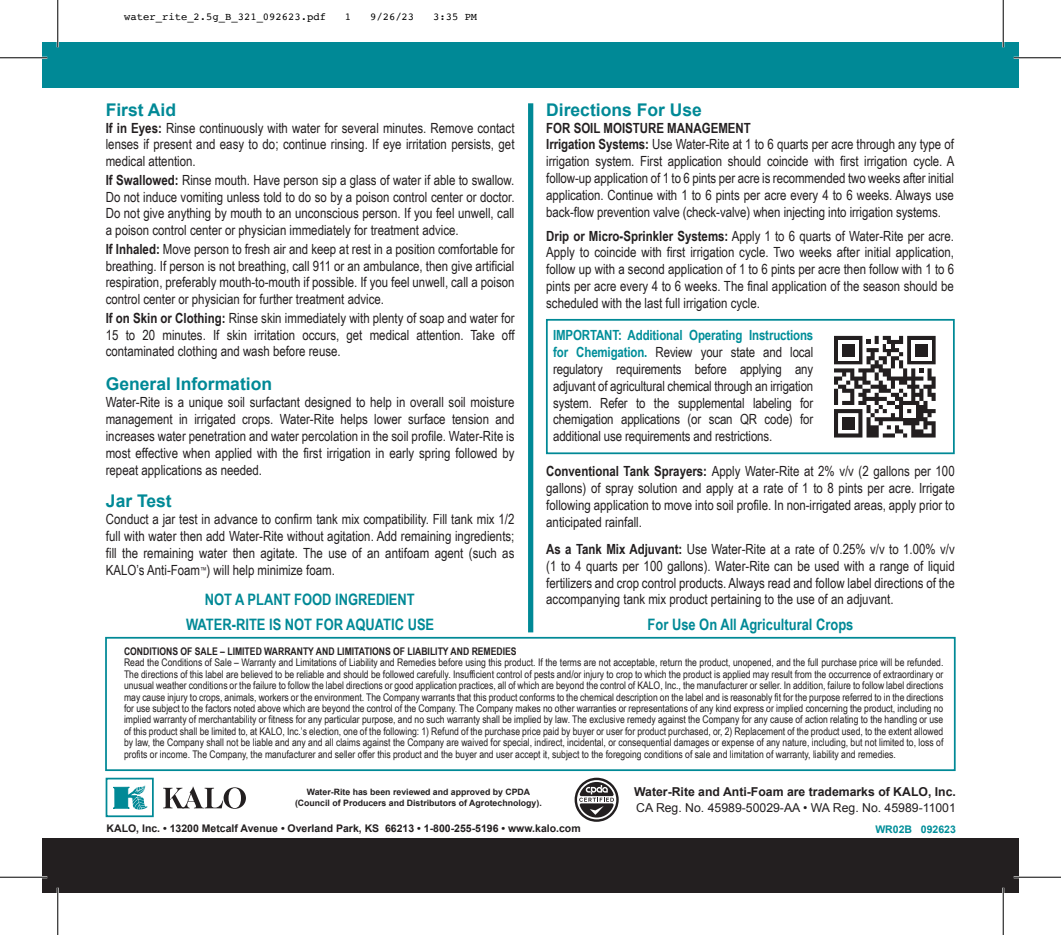
<style>
.page{position:relative;width:1061px;height:935px;background:#fff}
.page>*{position:absolute;margin:0;border:0;box-sizing:border-box;transform-origin:0 0}
.t1{font:700 17.5px "Arial";color:#008996}
.t2{font:700 15.75px/24.8px "Arial Narrow";color:#008996;text-align:center}
.t3{font:14px/16.8px "Arial Narrow";color:#231f20;text-align:justify}
.t4{font:700 12.25px "Arial";color:#231f20}
.t5{font:12.25px "Arial";color:#231f20}
.t6{font:10.5px/11.4px "Arial Narrow";color:#231f20;text-align:justify}
.t7{font:700 10.5px "Arial";color:#231f20}
.t8{font:700 10.5px "Arial Narrow";color:#231f20}
.t9{font:10.5px "Courier";color:#000}
.t10{font:700 10.5px "Arial";color:#008e99}
.t11{font:700 8.75px/10.5px "Arial";color:#231f20;text-align:center}
.s1{font-weight:700}
.s2{font-size:8.22px}
.s3{font-weight:700;color:#008e99}
</style>
<div class="page">
<div style="left:42px;top:42px;width:976px;height:45px;background:#008996"></div>
<div style="left:105px;top:637px;width:850px;height:134px;border:2px solid #008996"></div>
<div style="left:528px;top:103px;width:5px;height:529px;background:#008996"></div>
<div style="left:42px;top:838px;width:976px;height:54px;background:#231f20"></div>
<svg style="left:163px;top:786px;width:83px;height:22px"></svg>
<div style="left:106px;top:777px;width:48px;height:40px;border:2px solid #008996"></div>
<svg style="left:113px;top:785px;width:35px;height:25px"></svg>
<div style="left:546px;top:319px;width:408px;height:135px;border:2px solid #008996"></div>
<svg style="left:574px;top:777px;width:44px;height:44px"></svg>
<svg style="left:834px;top:336px;width:101px;height:101px"></svg>
<hr style="left:0;top:57px;width:47px;height:2px;background:#fff">
<hr style="left:1013px;top:57px;width:47px;height:2px;background:#fff">
<hr style="left:0;top:876px;width:47px;height:2px;background:#fff">
<hr style="left:1013px;top:876px;width:47px;height:2px;background:#fff">
<hr style="left:57px;top:0;width:2px;height:47px;background:#fff">
<hr style="left:57px;top:887px;width:2px;height:47px;background:#fff">
<hr style="left:1002px;top:0;width:2px;height:47px;background:#fff">
<hr style="left:1002px;top:887px;width:2px;height:47px;background:#fff">
<hr style="left:0;top:57px;width:47px;height:1px;background:#000">
<hr style="left:1013px;top:57px;width:47px;height:1px;background:#000">
<hr style="left:0;top:876px;width:47px;height:1px;background:#000">
<hr style="left:1013px;top:876px;width:47px;height:1px;background:#000">
<hr style="left:57px;top:0;width:1px;height:47px;background:#000">
<hr style="left:57px;top:887px;width:1px;height:47px;background:#000">
<hr style="left:1002px;top:0;width:1px;height:47px;background:#000">
<hr style="left:1002px;top:887px;width:1px;height:47px;background:#000">
<p class="t9" style="left:124px;top:9px;width:203px">water_rite_2.5g_B_321_092623.pdf</p>
<p class="t9" style="left:345px;top:9px;width:8px">1</p>
<p class="t9" style="left:370px;top:9px;width:46px">9/26/23</p>
<p class="t9" style="left:433px;top:9px;width:46px">3:35 PM</p>
<p class="t1" style="left:106px;top:98px;width:72px">First Aid</p>
<p class="t3" style="left:106px;top:119px;width:410px"><span class="s1">If in Eyes:</span> Rinse continuously with water for several minutes. Remove contact lenses if present and easy to do; continue rinsing. If eye irritation persists, get medical attention.</p>
<p class="t3" style="left:106px;top:171px;width:410px"><span class="s1">If Swallowed:</span> Rinse mouth. Have person sip a glass of water if able to swallow.<br>Do not induce vomiting unless told to do so by a poison control center or doctor.<br>Do not give anything by mouth to an unconscious person. If you feel unwell, call a poison control center or physician immediately for treatment advice.</p>
<p class="t3" style="left:106px;top:240px;width:410px"><span class="s1">If Inhaled:</span> Move person to fresh air and keep at rest in a position comfortable for breathing. If person is not breathing, call 911 or an ambulance, then give artificial respiration, preferably mouth-to-mouth if possible. If you feel unwell, call a poison control center or physician for further treatment advice.</p>
<p class="t3" style="left:106px;top:309px;width:410px"><span class="s1">If on Skin or Clothing:</span> Rinse skin immediately with plenty of soap and water for 15 to 20 minutes. If skin irritation occurs, get medical attention. Take off contaminated clothing and wash before reuse.</p>
<p class="t1" style="left:106px;top:373px;width:168px">General Information</p>
<p class="t3" style="left:106px;top:393px;width:410px">Water-Rite is a unique soil surfactant designed to help in overall soil moisture management in irrigated crops. Water-Rite helps lower surface tension and increases water penetration and water percolation in the soil profile. Water-Rite is most effective when applied with the first irrigation in early spring followed by repeat applications as needed.</p>
<p class="t1" style="left:106px;top:489px;width:67px">Jar Test</p>
<p class="t3" style="left:106px;top:510px;width:410px">Conduct a jar test in advance to confirm tank mix compatibility. Fill tank mix 1/2 full with water then add Water-Rite without agitation. Add remaining ingredients; fill the remaining water then agitate. The use of an antifoam agent (such as KALO’s Anti-Foam<span class="s2">™</span>) will help minimize foam.</p>
<p class="t2" style="left:186px;top:586px;width:250px">NOT A PLANT FOOD INGREDIENT<br>WATER-RITE IS NOT FOR AQUATIC USE</p>
<p class="t1" style="left:546px;top:98px;width:157px">Directions For Use</p>
<p class="t3" style="left:546px;top:119px;width:410px;text-align:left"><span class="s1">FOR SOIL MOISTURE MANAGEMENT<br>Irrigation Systems:</span> Use Water-Rite at 1 to 6 quarts per acre through any type of irrigation system. First application should coincide with first irrigation cycle. A follow-up application of 1 to 6 pints per acre is recommended two weeks after initial application. Continue with 1 to 6 pints per acre every 4 to 6 weeks. Always use back-flow prevention valve (check-valve) when injecting into irrigation systems.</p>
<p class="t3" style="left:546px;top:227px;width:409px"><span class="s1">Drip or Micro-Sprinkler Systems:</span> Apply 1 to 6 quarts of Water-Rite per acre.<br>Apply to coincide with first irrigation cycle. Two weeks after initial application, follow up with a second application of 1 to 6 pints per acre then follow with 1 to 6 pints per acre every 4 to 6 weeks. The final application of the season should be scheduled with the last full irrigation cycle.</p>
<p class="t3" style="left:553px;top:326px;width:262px"><span class="s3">IMPORTANT: Additional Operating Instructions for Chemigation.</span> Review your state and local regulatory requirements before applying any adjuvant of agricultural chemical through an irrigation system. Refer to the supplemental labeling for chemigation applications (or scan QR code) for additional use requirements and restrictions.</p>
<p class="t3" style="left:546px;top:462px;width:410px"><span class="s1">Conventional Tank Sprayers:</span> Apply Water-Rite at 2% v/v (2 gallons per 100 gallons) of spray solution and apply at a rate of 1 to 8 pints per acre. Irrigate following application to move into soil profile. In non-irrigated areas, apply prior to anticipated rainfall.</p>
<p class="t3" style="left:546px;top:540px;width:410px"><span class="s1">As a Tank Mix Adjuvant:</span> Use Water-Rite at a rate of 0.25% v/v to 1.00% v/v (1 to 4 quarts per 100 gallons). Water-Rite can be used with a range of liquid fertilizers and crop control products. Always read and follow label directions of the accompanying tank mix product pertaining to the use of an adjuvant.</p>
<p class="t2" style="left:647px;top:611px;width:207px">For Use On All Agricultural Crops</p>
<p class="t8" style="left:124px;top:645px;width:394px">CONDITIONS OF SALE – LIMITED WARRANTY AND LIMITATIONS OF LIABILITY AND REMEDIES</p>
<p class="t6" style="left:124px;top:656px;width:821px">Read the Conditions of Sale – Warranty and Limitations of Liability and Remedies before using this product. If the terms are not acceptable, return the product, unopened, and the full purchase price will be refunded.<br>The directions of this label are believed to be reliable and should be followed carefully. Insufficient control of pests and/or injury to crop to which the product is applied may result from the occurrence of extraordinary or unusual weather conditions or the failure to follow the label directions or good application practices, all of which are beyond the control of KALO, Inc., the manufacturer or seller. In addition, failure to follow label directions may cause injury to crops, animals, workers or the environment. The Company warrants that this product conforms to the chemical description on the label and is reasonably fit for the purpose referred to in the directions for use subject to the factors noted above which are beyond the control of the Company. The Company makes no other warranties or representations of any kind express or implied concerning the product, including no implied warranty of merchantability or fitness for any particular purpose, and no such warranty shall be implied by law. The exclusive remedy against the Company for any cause of action relating to the handling or use of this product shall be limited to, at KALO, Inc.’s election, one of the following: 1) Refund of the purchase price paid by buyer or user for product purchased, or, 2) Replacement of the product used, to the extent allowed by law, the Company shall not be liable and any and all claims against the Company are waived for special, indirect, incidental, or consequential damages or expense of any nature, including, but not limited to, loss of profits or income. The Company, the manufacturer and seller offer this product and the buyer and user accept it, subject to the foregoing conditions of sale and limitation of warranty, liability and remedies.</p>
<p class="t11" style="left:295px;top:787px;width:248px">Water-Rite has been reviewed and approved by CPDA (Council of Producers and Distributors of Agrotechnology).</p>
<p class="t7" style="left:106px;top:821px;width:475px">KALO, Inc. • 13200 Metcalf Avenue • Overland Park, KS 66213 • 1-800-255-5196 • www.kalo.com</p>
<p class="t4" style="left:634px;top:783px;width:323px">Water-Rite and Anti-Foam are trademarks of KALO, Inc.</p>
<p class="t5" style="left:636px;top:799px;width:321px">CA Reg. No. 45989-50029-AA • WA Reg. No. 45989-11001</p>
<p class="t10" style="left:875px;top:822px;width:82px">WR02B 092623</p>
</div>
